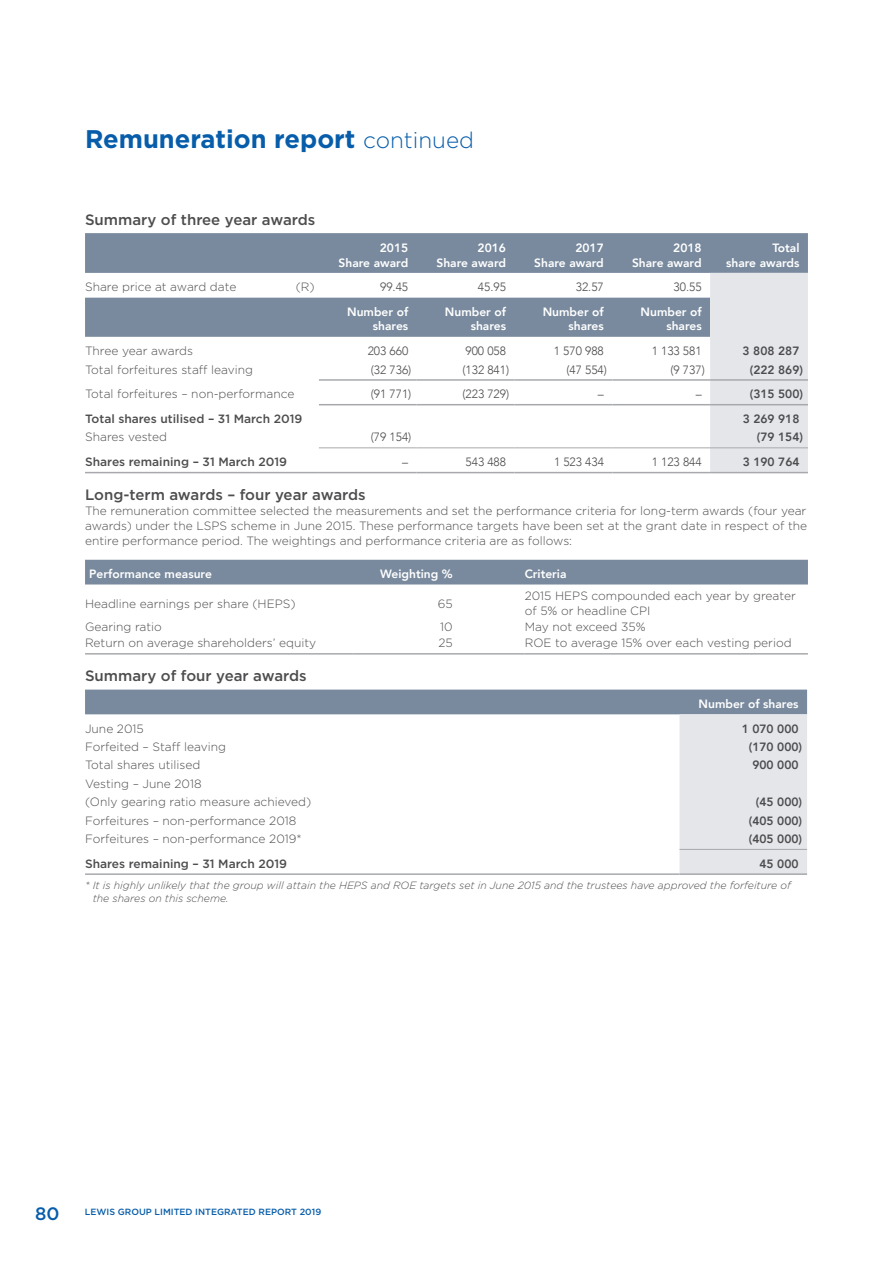
<style>
.page{position:relative;width:893px;height:1263px;background:#fff}
.page>*{position:absolute;margin:0;border:0;box-sizing:border-box;transform-origin:0 0}
.t1{font:700 25.5px "Gotham";color:#075daa}
.t2{font:500 18px "Gotham";color:#075daa}
.t3{font:500 15px "Gotham";color:#4d4d4f}
.t4{font:300 12px/15px "Gotham";color:#4d4d4f}
.t5{font:800 12px/15px "Avenir";color:#fff;text-align:right}
.t6{font:300 12px "Avenir";color:#4d4d4f}
.t7{font:800 12px "Avenir";color:#4d4d4f}
.t8{font:500 12px "Gotham";color:#4d4d4f}
.t9{font:italic 300 10.5px/12.6px "Gotham";color:#4d4d4f}
.t10{font:500 9px "Gotham";color:#075daa}
.s1{font-weight:300;font-size:22.5px}
</style>
<div class="page">
<svg style="left:85px;top:233px;width:723px;height:104px;fill:#798a9e"></svg>
<div style="left:710px;top:273px;width:98px;height:199px;background:#e5e6ea"></div>
<hr style="left:85px;top:472px;width:234px;height:1px;background:#a7a9ac">
<hr style="left:319px;top:472px;width:98px;height:1px;background:#a7a9ac">
<hr style="left:417px;top:472px;width:97px;height:1px;background:#a7a9ac">
<hr style="left:514px;top:472px;width:98px;height:1px;background:#a7a9ac">
<hr style="left:612px;top:472px;width:98px;height:1px;background:#a7a9ac">
<hr style="left:710px;top:472px;width:98px;height:1px;background:#a7a9ac">
<hr style="left:319px;top:379px;width:98px;height:2px;background:#a7a9ac">
<hr style="left:417px;top:379px;width:97px;height:2px;background:#a7a9ac">
<hr style="left:514px;top:379px;width:98px;height:2px;background:#a7a9ac">
<hr style="left:612px;top:379px;width:98px;height:2px;background:#a7a9ac">
<hr style="left:710px;top:379px;width:98px;height:2px;background:#a7a9ac">
<hr style="left:319px;top:404px;width:98px;height:1px;background:#a7a9ac">
<hr style="left:417px;top:404px;width:97px;height:1px;background:#a7a9ac">
<hr style="left:514px;top:404px;width:98px;height:1px;background:#a7a9ac">
<hr style="left:612px;top:404px;width:98px;height:1px;background:#a7a9ac">
<hr style="left:710px;top:404px;width:98px;height:1px;background:#a7a9ac">
<hr style="left:319px;top:447px;width:98px;height:1px;background:#a7a9ac">
<hr style="left:417px;top:447px;width:97px;height:1px;background:#a7a9ac">
<hr style="left:514px;top:447px;width:98px;height:1px;background:#a7a9ac">
<hr style="left:612px;top:447px;width:98px;height:1px;background:#a7a9ac">
<hr style="left:710px;top:447px;width:98px;height:1px;background:#a7a9ac">
<div style="left:85px;top:560px;width:723px;height:24px;background:#798a9e"></div>
<hr style="left:85px;top:653px;width:269px;height:2px;background:#a7a9ac">
<hr style="left:354px;top:653px;width:171px;height:2px;background:#a7a9ac">
<hr style="left:525px;top:653px;width:283px;height:2px;background:#a7a9ac">
<svg style="left:85px;top:690px;width:722px;height:183px"></svg>
<hr style="left:85px;top:873px;width:594px;height:2px;background:#a7a9ac">
<hr style="left:679px;top:873px;width:128px;height:2px;background:#a7a9ac">
<hr style="left:679px;top:849px;width:128px;height:1px;background:#a7a9ac">
<h1 class="t1" style="left:85px;top:122px;width:391px">Remuneration report <span class="s1">continued</span></h1>
<p class="t3" style="left:85px;top:209px;width:232px">Summary of three year awards</p>
<p class="t5" style="left:339px;top:240px;width:71px">2015<br>Share award</p>
<p class="t5" style="left:436px;top:240px;width:71px">2016<br>Share award</p>
<p class="t5" style="left:534px;top:240px;width:71px">2017<br>Share award</p>
<p class="t5" style="left:632px;top:240px;width:71px">2018<br>Share award</p>
<p class="t5" style="left:726px;top:240px;width:75px">Total<br>share awards</p>
<p class="t4" style="left:85px;top:279px;width:153px">Share price at award date</p>
<p class="t4" style="left:296px;top:279px;width:20px">(R)</p>
<p class="t6" style="left:380px;top:280px;width:30px">99.45</p>
<p class="t6" style="left:478px;top:280px;width:30px">45.95</p>
<p class="t6" style="left:576px;top:280px;width:30px">32.57</p>
<p class="t6" style="left:674px;top:280px;width:30px">30.55</p>
<p class="t5" style="left:347px;top:305px;width:63px;line-height:14.4px">Number of shares</p>
<p class="t5" style="left:445px;top:305px;width:63px;line-height:14.4px">Number of shares</p>
<p class="t5" style="left:543px;top:305px;width:63px;line-height:14.4px">Number of shares</p>
<p class="t5" style="left:641px;top:305px;width:63px;line-height:14.4px">Number of shares</p>
<p class="t4" style="left:85px;top:343px;width:110px">Three year awards</p>
<p class="t6" style="left:368px;top:344px;width:42px">203 660</p>
<p class="t6" style="left:465px;top:344px;width:42px">900 058</p>
<p class="t6" style="left:554px;top:344px;width:51px">1 570 988</p>
<p class="t6" style="left:652px;top:344px;width:51px">1 133 581</p>
<p class="t7" style="left:743px;top:342px;width:58px">3 808 287</p>
<p class="t4" style="left:85px;top:361px;width:169px">Total forfeitures staff leaving</p>
<p class="t6" style="left:371px;top:362px;width:42px">(32 736)</p>
<p class="t6" style="left:462px;top:362px;width:48px">(132 841)</p>
<p class="t6" style="left:566px;top:362px;width:42px">(47 554)</p>
<p class="t6" style="left:670px;top:362px;width:36px">(9 737)</p>
<p class="t7" style="left:750px;top:360px;width:55px">(222 869)</p>
<p class="t4" style="left:85px;top:386px;width:211px">Total forfeitures – non-performance</p>
<p class="t6" style="left:371px;top:387px;width:42px">(91 771)</p>
<p class="t6" style="left:462px;top:387px;width:48px">(223 729)</p>
<p class="t6" style="left:598px;top:387px;width:7px">–</p>
<p class="t6" style="left:696px;top:387px;width:7px">–</p>
<p class="t7" style="left:750px;top:385px;width:55px">(315 500)</p>
<p class="t8" style="left:85px;top:411px;width:219px">Total shares utilised – 31 March 2019</p>
<p class="t7" style="left:743px;top:410px;width:58px">3 269 918</p>
<p class="t4" style="left:85px;top:429px;width:84px">Shares vested</p>
<p class="t6" style="left:371px;top:430px;width:42px">(79 154)</p>
<p class="t7" style="left:757px;top:428px;width:48px">(79 154)</p>
<p class="t8" style="left:85px;top:454px;width:203px">Shares remaining – 31 March 2019</p>
<p class="t6" style="left:402px;top:455px;width:7px">–</p>
<p class="t6" style="left:466px;top:455px;width:42px">543 488</p>
<p class="t6" style="left:554px;top:455px;width:51px">1 523 434</p>
<p class="t6" style="left:652px;top:455px;width:51px">1 123 844</p>
<p class="t7" style="left:743px;top:453px;width:58px">3 190 764</p>
<p class="t3" style="left:85px;top:485px;width:282px">Long-term awards – four year awards</p>
<p class="t4" style="left:85px;top:503px;width:724px;text-align:justify">The remuneration committee selected the measurements and set the performance criteria for long-term awards (four year awards) under the LSPS scheme in June 2015. These performance targets have been set at the grant date in respect of the entire performance period. The weightings and performance criteria are as follows:</p>
<p class="t5" style="left:89px;top:566px;width:124px">Performance measure</p>
<p class="t5" style="left:380px;top:566px;width:74px">Weighting %</p>
<p class="t5" style="left:525px;top:566px;width:43px">Criteria</p>
<p class="t4" style="left:85px;top:596px;width:212px">Headline earnings per share (HEPS)</p>
<p class="t4" style="left:438px;top:596px;width:16px">65</p>
<p class="t4" style="left:525px;top:588px;width:273px">2015 HEPS compounded each year by greater of 5% or headline CPI</p>
<p class="t4" style="left:85px;top:619px;width:78px">Gearing ratio</p>
<p class="t4" style="left:440px;top:619px;width:14px">10</p>
<p class="t4" style="left:525px;top:619px;width:122px">May not exceed 35%</p>
<p class="t4" style="left:85px;top:635px;width:233px">Return on average shareholders’ equity</p>
<p class="t4" style="left:438px;top:635px;width:16px">25</p>
<p class="t4" style="left:525px;top:635px;width:268px">ROE to average 15% over each vesting period</p>
<p class="t3" style="left:85px;top:666px;width:223px">Summary of four year awards</p>
<p class="t5" style="left:699px;top:696px;width:101px">Number of shares</p>
<p class="t4" style="left:85px;top:721px;width:60px">June 2015</p>
<p class="t7" style="left:742px;top:719px;width:58px">1 070 000</p>
<p class="t4" style="left:85px;top:739px;width:142px">Forfeited – Staff leaving</p>
<p class="t7" style="left:749px;top:738px;width:55px">(170 000)</p>
<p class="t4" style="left:85px;top:757px;width:117px">Total shares utilised</p>
<p class="t7" style="left:752px;top:756px;width:48px">900 000</p>
<p class="t4" style="left:85px;top:774px;width:228px;line-height:18.5px">Vesting – June 2018<br>(Only gearing ratio measure achieved)</p>
<p class="t7" style="left:756px;top:793px;width:48px">(45 000)</p>
<p class="t4" style="left:85px;top:812px;width:213px">Forfeitures – non-performance 2018</p>
<p class="t7" style="left:749px;top:811px;width:55px">(405 000)</p>
<p class="t4" style="left:85px;top:831px;width:218px">Forfeitures – non-performance 2019*</p>
<p class="t7" style="left:749px;top:829px;width:55px">(405 000)</p>
<p class="t8" style="left:85px;top:856px;width:203px">Shares remaining – 31 March 2019</p>
<p class="t7" style="left:759px;top:854px;width:41px">45 000</p>
<p class="t9" style="left:93px;top:879px;width:700px;text-indent:-8px">* It is highly unlikely that the group will attain the HEPS and ROE targets set in June 2015 and the trustees have approved the forfeiture of the shares on this scheme.</p>
<h2 class="t2" style="left:35px;top:1201px;width:26px">80</h2>
<p class="t10" style="left:85px;top:1206px;width:238px">LEWIS GROUP LIMITED INTEGRATED REPORT 2019</p>
</div>
